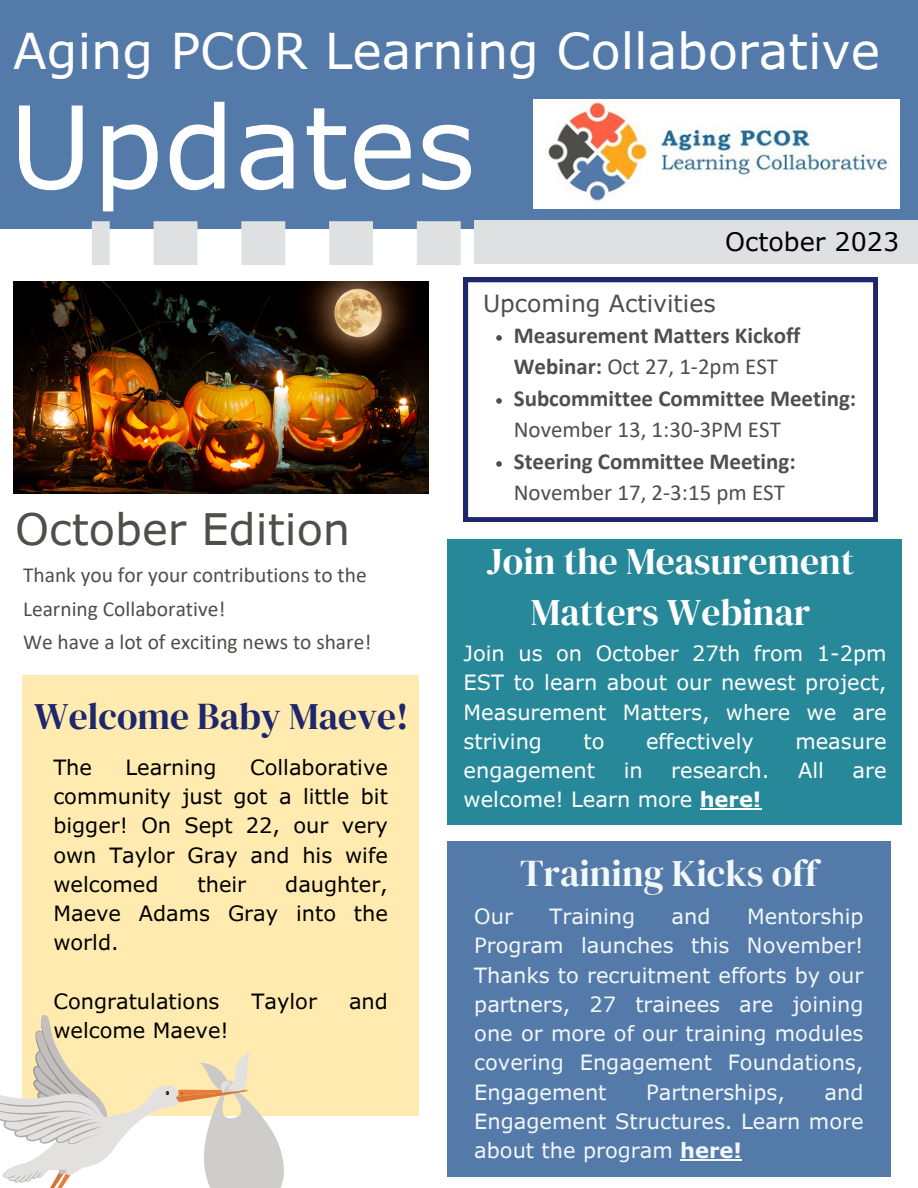
<style>
.page{position:relative;width:918px;height:1188px;background:#fff}
.page>*{position:absolute;margin:0;border:0;box-sizing:border-box;transform-origin:0 0}
.t1{font:114.15px "Verdana Pro";color:#fff}
.t2{font:49.35px "Verdana Pro";color:#fff}
.t3{font:43.35px "Verdana Pro";color:#4f4e49}
.t4{font:37.5px/51.8px "DM Serif Display";color:#fff;text-align:center}
.t5{font:37.5px "DM Serif Display";color:#1e276c}
.t6{font:37.5px "DM Serif Display";color:#f2f7f8}
.t7{font:25.35px "Verdana Pro";color:#000}
.t8{font:23.7px "Verdana Pro";color:#4f4e49}
.t9{font:700 22.95px/31.5px "Calibri";color:#4f4e49}
.t10{font:21.45px/33.8px "Calibri";color:#4f4e49}
.t11{font:21px/29.2px "Verdana Pro";color:#f2f7f8;text-align:justify}
.t12{font:21px/29.2px "Verdana Pro";color:#000;text-align:justify}
.t13{font:21px/29.2px "Verdana Pro";color:#fff;text-align:justify}
.s1{font-weight:400}
.s2{font-weight:700}
</style>
<div class="page">
<div style="left:0;top:0;width:918px;height:229px;background:#547aaa"></div>
<div style="left:474px;top:221px;width:444px;height:43px;background:#dee0e1"></div>
<svg style="left:92px;top:221px;width:369px;height:44px"></svg>
<img style="left:533px;top:100px;width:366px;height:109px">
<svg style="left:464px;top:278px;width:414px;height:244px"></svg>
<img style="left:13px;top:281px;width:415px;height:213px">
<div style="left:22px;top:675px;width:397px;height:441px;background:#ffebb0"></div>
<svg style="left:0;top:1015px;width:284px;height:173px"></svg>
<div style="left:447px;top:841px;width:444px;height:336px;background:#547aaa"></div>
<div style="left:447px;top:539px;width:455px;height:285px;background:#278899"></div>
<svg style="left:496px;top:335px;width:6px;height:6px"></svg>
<svg style="left:496px;top:398px;width:6px;height:6px"></svg>
<svg style="left:496px;top:461px;width:6px;height:6px"></svg>
<hr style="left:680px;top:1159px;width:62px;height:1px;background:#f2f7f8">
<hr style="left:700px;top:808px;width:61px;height:2px;background:#fff">
<p class="t2" style="left:13px;top:19px;width:868px">Aging PCOR Learning Collaborative</p>
<p class="t1" style="left:9px;top:74px;width:468px">Updates</p>
<p class="t7" style="left:725px;top:226px;width:175px">October 2023</p>
<p class="t8" style="left:483px;top:288px;width:234px">Upcoming Activities</p>
<p class="t9" style="left:514px;top:322px;width:288px">Measurement Matters Kickoff<br>Webinar: <span class="s1">Oct 27, 1-2pm EST</span></p>
<p class="t9" style="left:514px;top:385px;width:344px">Subcommittee Committee Meeting:<br><span class="s1">November 13, 1:30-3PM EST</span></p>
<p class="t9" style="left:514px;top:448px;width:283px">Steering Committee Meeting:<br><span class="s1">November 17, 2-3:15 pm EST</span></p>
<p class="t3" style="left:15px;top:501px;width:337px">October Edition</p>
<p class="t10" style="left:23px;top:560px;width:345px">Thank you for your contributions to the<br>Learning Collaborative!</p>
<p class="t10" style="left:23px;top:627px;width:350px">We have a lot of exciting news to share!</p>
<p class="t5" style="left:34px;top:690px;width:376px">Welcome Baby Maeve!</p>
<p class="t12" style="left:53px;top:752px;width:40px">The</p>
<p class="t12" style="left:126px;top:752px;width:93px">Learning</p>
<p class="t12" style="left:53px;top:752px;width:336px;text-indent:197px">Collaborative community just got a little bit bigger! On Sept 22, our very own Taylor Gray and his wife welcomed</p>
<p class="t12" style="left:53px;top:869px;width:336px;text-indent:232px">daughter, Maeve Adams Gray into the world.</p>
<p class="t12" style="left:197px;top:869px;width:50px">their</p>
<p class="t12" style="left:53px;top:986px;width:168px">Congratulations</p>
<p class="t12" style="left:252px;top:986px;width:67px">Taylor</p>
<p class="t12" style="left:349px;top:986px;width:40px">and</p>
<p class="t12" style="left:53px;top:1015px;width:177px">welcome Maeve!</p>
<p class="t4" style="left:487px;top:534px;width:369px">Join the Measurement<br>Matters Webinar</p>
<p class="t13" style="left:464px;top:638px;width:424px">Join us on October 27th from 1-2pm EST to learn about our newest project, Measurement Matters, where we are striving</p>
<p class="t13" style="left:584px;top:726px;width:22px">to</p>
<p class="t13" style="left:646px;top:726px;width:109px">effectively</p>
<p class="t13" style="left:795px;top:726px;width:93px">measure</p>
<p class="t13" style="left:464px;top:755px;width:133px">engagement</p>
<p class="t13" style="left:624px;top:755px;width:21px">in</p>
<p class="t13" style="left:671px;top:755px;width:100px">research.</p>
<p class="t13" style="left:798px;top:755px;width:27px">All</p>
<p class="t13" style="left:853px;top:755px;width:36px">are</p>
<p class="t13" style="left:464px;top:784px;width:299px">welcome! Learn more <span class="s2">here!</span></p>
<p class="t6" style="left:520px;top:847px;width:299px">Training Kicks off</p>
<p class="t11" style="left:474px;top:901px;width:391px;text-indent:273px">Mentorship Program launches this November!<br>Thanks to recruitment efforts by our partners, 27 trainees are joining one or more of our training modules covering Engagement Foundations, Engagement</p>
<p class="t11" style="left:474px;top:901px;width:40px">Our</p>
<p class="t11" style="left:550px;top:901px;width:87px">Training</p>
<p class="t11" style="left:672px;top:901px;width:40px">and</p>
<p class="t11" style="left:474px;top:1077px;width:391px;text-indent:350px">and Engagement Structures. Learn more about the program <span class="s2">here!</span></p>
<p class="t11" style="left:646px;top:1077px;width:140px">Partnerships,</p>
</div>
